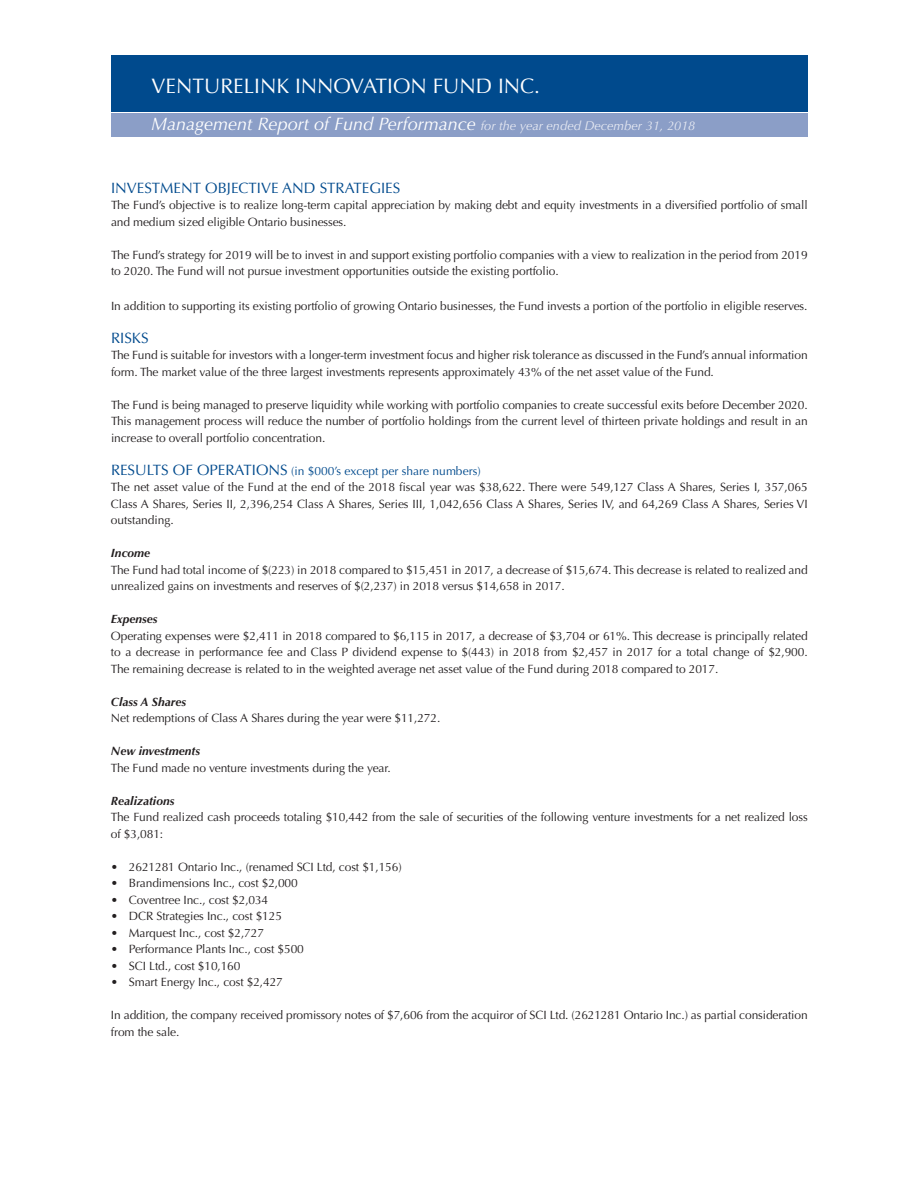
<style>
.page{position:relative;width:918px;height:1188px;background:#fff}
.page>*{position:absolute;margin:0;border:0;box-sizing:border-box;transform-origin:0 0}
.t1{font:21px "Optima";color:#fff}
.t2{font:italic 18px "Optima";color:#fff}
.t3{font:15px "Optima";color:#004a8d}
.t4{font:12px/16.5px "Optima";letter-spacing:-.01em;color:#231f20}
.t5{font:italic 700 12px "Optima";color:#231f20}
.s1{font-size:12.75px;color:#e7eaf3}
.s2{font-size:15px;color:#004a8d}
.s3{color:#004a8d}
</style>
<div class="page">
<div style="left:111px;top:55px;width:697px;height:57px;background:#004a8d"></div>
<div style="left:111px;top:113px;width:697px;height:24px;background:#8b9ec7"></div>
<h1 class="t1" style="left:152px;top:74px;width:390px">VENTURELINK INNOVATION FUND INC.</h1>
<h2 class="t2" style="left:151px;top:114px;width:546px">Management Report of Fund Performance <span class="s1">for the year ended December 31, 2018</span></h2>
<p class="t3" style="left:111px;top:179px;width:291px">INVESTMENT OBJECTIVE AND STRATEGIES</p>
<p class="t4" style="left:111px;top:197px;width:698px">The Fund’s objective is to realize long-term capital appreciation by making debt and equity investments in a diversified portfolio of small and medium sized eligible Ontario businesses.</p>
<p class="t4" style="left:111px;top:246px;width:698px">The Fund’s strategy for 2019 will be to invest in and support existing portfolio companies with a view to realization in the period from 2019 to 2020. The Fund will not pursue investment opportunities outside the existing portfolio.</p>
<p class="t4" style="left:111px;top:297px;width:698px">In addition to supporting its existing portfolio of growing Ontario businesses, the Fund invests a portion of the portfolio in eligible reserves.</p>
<p class="t3" style="left:111px;top:329px;width:39px">RISKS</p>
<p class="t4" style="left:111px;top:347px;width:698px">The Fund is suitable for investors with a longer-term investment focus and higher risk tolerance as discussed in the Fund’s annual information form. The market value of the three largest investments represents approximately 43% of the net asset value of the Fund.</p>
<p class="t4" style="left:111px;top:396px;width:698px;text-align:justify">The Fund is being managed to preserve liquidity while working with portfolio companies to create successful exits before December 2020.<br>This management process will reduce the number of portfolio holdings from the current level of thirteen private holdings and result in an increase to overall portfolio concentration.</p>
<p class="t4" style="left:111px;top:462px;width:698px"><span class="s2">RESULTS OF OPERATIONS</span> <span class="s3">(in $000’s except per share numbers)<br></span>The net asset value of the Fund at the end of the 2018 fiscal year was $38,622. There were 549,127 Class A Shares, Series I, 357,065<br>Class A Shares, Series II, 2,396,254 Class A Shares, Series III, 1,042,656 Class A Shares, Series IV, and 64,269 Class A Shares, Series VI outstanding.</p>
<p class="t5" style="left:111px;top:546px;width:41px">Income</p>
<p class="t4" style="left:111px;top:561px;width:698px">The Fund had total income of $(223) in 2018 compared to $15,451 in 2017, a decrease of $15,674. This decrease is related to realized and unrealized gains on investments and reserves of $(2,237) in 2018 versus $14,658 in 2017.</p>
<p class="t5" style="left:111px;top:612px;width:48px">Expenses</p>
<p class="t4" style="left:111px;top:627px;width:698px;text-align:justify">Operating expenses were $2,411 in 2018 compared to $6,115 in 2017, a decrease of $3,704 or 61%. This decrease is principally related to a decrease in performance fee and Class P dividend expense to $(443) in 2018 from $2,457 in 2017 for a total change of $2,900.<br>The remaining decrease is related to in the weighted average net asset value of the Fund during 2018 compared to 2017.</p>
<p class="t5" style="left:111px;top:694px;width:77px">Class A Shares</p>
<p class="t4" style="left:111px;top:710px;width:331px">Net redemptions of Class A Shares during the year were $11,272.</p>
<p class="t5" style="left:111px;top:744px;width:91px">New investments</p>
<p class="t4" style="left:111px;top:759px;width:281px">The Fund made no venture investments during the year.</p>
<p class="t5" style="left:111px;top:793px;width:65px">Realizations</p>
<p class="t4" style="left:111px;top:809px;width:698px">The Fund realized cash proceeds totaling $10,442 from the sale of securities of the following venture investments for a net realized loss of $3,081:</p>
<p class="t4" style="left:111px;top:858px;width:292px">• 2621281 Ontario Inc., (renamed SCI Ltd, cost $1,156)</p>
<p class="t4" style="left:111px;top:875px;width:188px">• Brandimensions Inc., cost $2,000</p>
<p class="t4" style="left:111px;top:891px;width:159px">• Coventree Inc., cost $2,034</p>
<p class="t4" style="left:111px;top:908px;width:173px">• DCR Strategies Inc., cost $125</p>
<p class="t4" style="left:111px;top:924px;width:155px">• Marquest Inc., cost $2,727</p>
<p class="t4" style="left:111px;top:941px;width:194px">• Performance Plants Inc., cost $500</p>
<p class="t4" style="left:111px;top:957px;width:131px">• SCI Ltd., cost $10,160</p>
<p class="t4" style="left:111px;top:974px;width:173px">• Smart Energy Inc., cost $2,427</p>
<p class="t4" style="left:111px;top:1007px;width:698px">In addition, the company received promissory notes of $7,606 from the acquiror of SCI Ltd. (2621281 Ontario Inc.) as partial consideration from the sale.</p>
</div>
